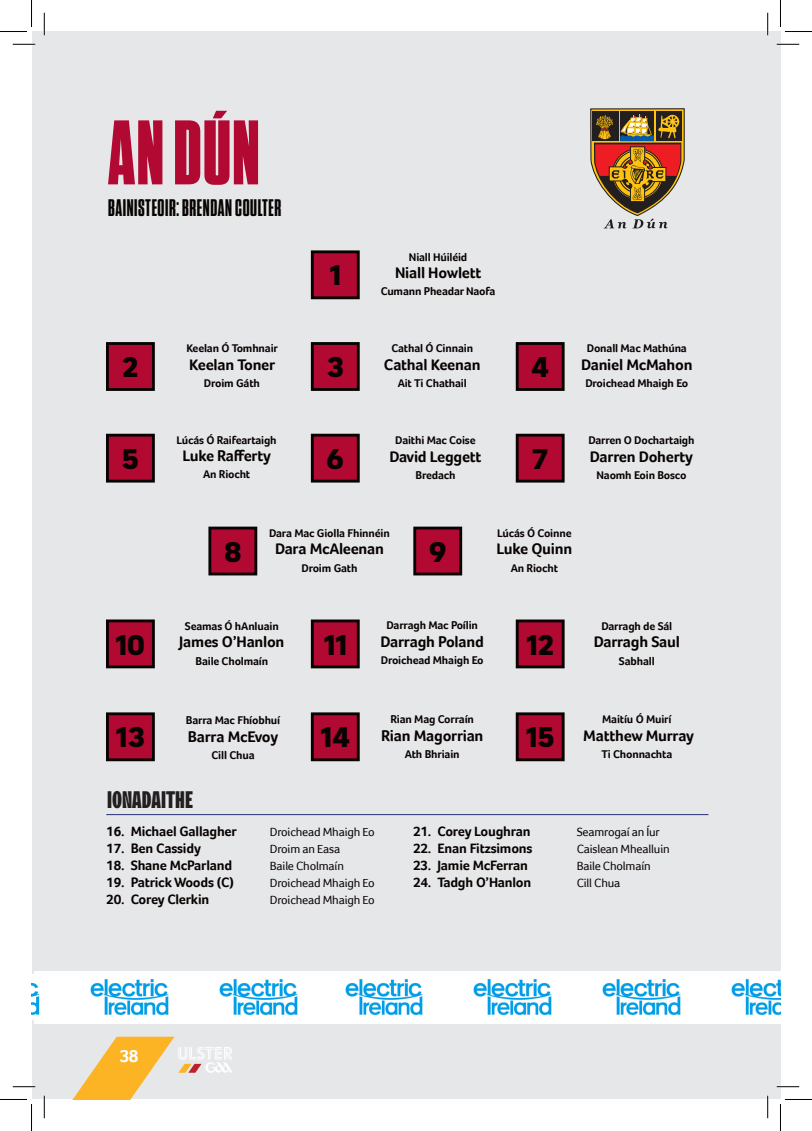
<style>
.page{position:relative;width:812px;height:1131px;background:#fff}
.page>*{position:absolute;margin:0;border:0;box-sizing:border-box;transform-origin:0 0}
.t1{font:900 91.35px "Tungsten Condensed";color:#b20932}
.t2{font:900 28.65px "FS Industrie";color:#080302}
.t3{font:700 24px "Tungsten Condensed";letter-spacing:.025em;color:#080302}
.t4{font:900 24px "TT Trailers";color:#231f20}
.t5{font:700 18px "Foco";color:#fff}
.t6{font:700 15.75px "Foco";letter-spacing:-.015em;color:#080302}
.t7{font:700 13.95px "Foco";letter-spacing:-.015em;color:#080302}
.t8{font:12.15px "Foco";letter-spacing:-.015em;color:#080302}
.t9{font:700 11.55px "Foco";letter-spacing:-.015em;color:#080302}
</style>
<div class="page">
<div style="left:32px;top:32px;width:748px;height:1067px;background:#e6e7e9"></div>
<div style="left:767px;top:970px;width:13px;height:53px;background:#fff"></div>
<div style="left:35px;top:970px;width:732px;height:53px;background:#fff"></div>
<div style="left:515px;top:712px;width:49px;height:49px;background:#b20932;border:3px solid #080302"></div>
<div style="left:515px;top:433px;width:49px;height:49px;background:#b20932;border:3px solid #080302"></div>
<div style="left:515px;top:342px;width:49px;height:49px;background:#b20932;border:3px solid #080302"></div>
<div style="left:515px;top:619px;width:49px;height:49px;background:#b20932;border:3px solid #080302"></div>
<div style="left:413px;top:526px;width:49px;height:49px;background:#b20932;border:3px solid #080302"></div>
<div style="left:311px;top:712px;width:48px;height:49px;background:#b20932;border:3px solid #080302"></div>
<div style="left:311px;top:433px;width:48px;height:49px;background:#b20932;border:3px solid #080302"></div>
<div style="left:311px;top:342px;width:48px;height:49px;background:#b20932;border:3px solid #080302"></div>
<div style="left:311px;top:250px;width:48px;height:49px;background:#b20932;border:3px solid #080302"></div>
<div style="left:311px;top:619px;width:48px;height:49px;background:#b20932;border:3px solid #080302"></div>
<div style="left:208px;top:526px;width:49px;height:49px;background:#b20932;border:3px solid #080302"></div>
<div style="left:106px;top:712px;width:49px;height:49px;background:#b20932;border:3px solid #080302"></div>
<div style="left:106px;top:433px;width:49px;height:49px;background:#b20932;border:3px solid #080302"></div>
<div style="left:106px;top:342px;width:49px;height:49px;background:#b20932;border:3px solid #080302"></div>
<div style="left:106px;top:619px;width:49px;height:49px;background:#b20932;border:3px solid #080302"></div>
<hr style="left:106px;top:814px;width:602px;height:1px;background:#232f71">
<svg style="left:590px;top:108px;width:94px;height:120px"></svg>
<img style="left:32px;top:974px;width:8px;height:44px">
<img style="left:473px;top:978px;width:79px;height:38px">
<img style="left:345px;top:978px;width:78px;height:38px">
<img style="left:90px;top:978px;width:79px;height:38px">
<img style="left:602px;top:978px;width:79px;height:38px">
<img style="left:219px;top:978px;width:79px;height:38px">
<img style="left:731px;top:978px;width:49px;height:38px">
<svg style="left:73px;top:1036px;width:159px;height:63px"></svg>
<hr style="left:13px;top:43px;width:22px;height:2px;background:#fff">
<hr style="left:776px;top:43px;width:23px;height:2px;background:#fff">
<hr style="left:13px;top:1085px;width:22px;height:2px;background:#fff">
<hr style="left:776px;top:1085px;width:23px;height:2px;background:#fff">
<hr style="left:43px;top:13px;width:2px;height:22px;background:#fff">
<hr style="left:43px;top:1095px;width:2px;height:22px;background:#fff">
<hr style="left:766px;top:13px;width:2px;height:22px;background:#fff">
<hr style="left:766px;top:1095px;width:2px;height:22px;background:#fff">
<svg style="left:13px;top:44px;width:22px;height:1px"></svg>
<svg style="left:776px;top:44px;width:23px;height:1px"></svg>
<svg style="left:13px;top:1086px;width:22px;height:1px"></svg>
<svg style="left:776px;top:1086px;width:23px;height:1px"></svg>
<svg style="left:44px;top:13px;width:1px;height:22px"></svg>
<svg style="left:44px;top:1095px;width:1px;height:22px"></svg>
<svg style="left:767px;top:13px;width:1px;height:22px"></svg>
<svg style="left:767px;top:1095px;width:1px;height:22px"></svg>
<svg style="left:0;top:0;width:32px;height:32px"></svg>
<svg style="left:0;top:1099px;width:32px;height:31px"></svg>
<svg style="left:780px;top:0;width:31px;height:32px"></svg>
<svg style="left:780px;top:1098px;width:31px;height:32px"></svg>
<h1 class="t1" style="left:108px;top:106px;width:152px">AN DÚN</h1>
<h3 class="t3" style="left:108px;top:196px;width:175px">BAINISTEOIR: BRENDAN COULTER</h3>
<h2 class="t2" style="left:122px;top:349px;width:18px">2</h2>
<p class="t9" style="left:186px;top:342px;width:93px">Keelan Ó Tomhnair</p>
<h3 class="t6" style="left:189px;top:355px;width:87px">Keelan Toner</h3>
<p class="t9" style="left:204px;top:376px;width:58px">Droim Gáth</p>
<h2 class="t2" style="left:329px;top:256px;width:13px">1</h2>
<p class="t9" style="left:409px;top:250px;width:60px">Niall Húiléid</p>
<h3 class="t6" style="left:395px;top:263px;width:88px">Niall Howlett</h3>
<p class="t9" style="left:380px;top:285px;width:116px">Cumann Pheadar Naofa</p>
<p class="t9" style="left:391px;top:342px;width:83px">Cathal Ó Cinnain</p>
<h3 class="t6" style="left:384px;top:355px;width:98px">Cathal Keenan</h3>
<p class="t9" style="left:397px;top:376px;width:71px">Ait Ti Chathail</p>
<h2 class="t2" style="left:326px;top:349px;width:19px">3</h2>
<h2 class="t2" style="left:531px;top:349px;width:20px">4</h2>
<p class="t9" style="left:176px;top:433px;width:102px">Lúcás Ó Raifeartaigh</p>
<h3 class="t6" style="left:182px;top:446px;width:90px">Luke Rafferty</h3>
<p class="t9" style="left:203px;top:467px;width:49px">An Riocht</p>
<p class="t9" style="left:395px;top:433px;width:82px">Daithi Mac Coise</p>
<h3 class="t6" style="left:389px;top:447px;width:94px">David Leggett</h3>
<p class="t9" style="left:415px;top:468px;width:41px">Bredach</p>
<h2 class="t2" style="left:122px;top:440px;width:19px">5</h2>
<h2 class="t2" style="left:326px;top:440px;width:19px">6</h2>
<h2 class="t2" style="left:532px;top:440px;width:17px">7</h2>
<p class="t9" style="left:586px;top:342px;width:101px">Donall Mac Mathúna</p>
<h3 class="t6" style="left:581px;top:355px;width:113px">Daniel McMahon</h3>
<p class="t9" style="left:585px;top:376px;width:104px">Droichead Mhaigh Eo</p>
<p class="t9" style="left:588px;top:433px;width:108px">Darren O Dochartaigh</p>
<h3 class="t6" style="left:590px;top:447px;width:104px">Darren Doherty</h3>
<p class="t9" style="left:596px;top:468px;width:91px">Naomh Eoin Bosco</p>
<p class="t9" style="left:269px;top:526px;width:122px">Dara Mac Giolla Fhinnéin</p>
<h3 class="t6" style="left:275px;top:539px;width:110px">Dara McAleenan</h3>
<p class="t9" style="left:301px;top:561px;width:58px">Droim Gath</p>
<h2 class="t2" style="left:224px;top:533px;width:19px">8</h2>
<h2 class="t2" style="left:428px;top:533px;width:19px">9</h2>
<p class="t9" style="left:497px;top:526px;width:76px">Lúcás Ó Coinne</p>
<h3 class="t6" style="left:496px;top:539px;width:77px">Luke Quinn</h3>
<p class="t9" style="left:510px;top:561px;width:49px">An Riocht</p>
<h2 class="t2" style="left:115px;top:626px;width:31px">10</h2>
<p class="t9" style="left:185px;top:619px;width:95px">Seamas Ó hAnluain</p>
<h3 class="t6" style="left:179px;top:632px;width:107px">James O’Hanlon</h3>
<p class="t9" style="left:195px;top:653px;width:74px">Baile Cholmaín</p>
<h2 class="t2" style="left:323px;top:626px;width:25px">11</h2>
<p class="t9" style="left:386px;top:618px;width:93px">Darragh Mac Poílin</p>
<h3 class="t6" style="left:380px;top:632px;width:105px">Darragh Poland</h3>
<p class="t9" style="left:381px;top:653px;width:104px">Droichead Mhaigh Eo</p>
<h2 class="t2" style="left:526px;top:626px;width:29px">12</h2>
<p class="t9" style="left:601px;top:619px;width:72px">Darragh de Sál</p>
<h3 class="t6" style="left:593px;top:632px;width:87px">Darragh Saul</h3>
<p class="t9" style="left:618px;top:653px;width:37px">Sabhall</p>
<p class="t9" style="left:186px;top:713px;width:96px">Barra Mac Fhíobhuí</p>
<h3 class="t6" style="left:188px;top:726px;width:92px">Barra McEvoy</h3>
<p class="t9" style="left:211px;top:748px;width:45px">Cill Chua</p>
<h2 class="t2" style="left:116px;top:718px;width:30px">13</h2>
<h2 class="t2" style="left:320px;top:718px;width:31px">14</h2>
<p class="t9" style="left:390px;top:712px;width:85px">Rian Mag Corraín</p>
<h3 class="t6" style="left:381px;top:725px;width:104px">Rian Magorrian</h3>
<p class="t9" style="left:405px;top:747px;width:56px">Ath Bhriain</p>
<h2 class="t2" style="left:526px;top:718px;width:30px">15</h2>
<p class="t9" style="left:602px;top:712px;width:71px">Maitíu Ó Muirí</p>
<h3 class="t6" style="left:583px;top:725px;width:112px">Matthew Murray</h3>
<p class="t9" style="left:601px;top:747px;width:72px">Ti Chonnachta</p>
<h3 class="t4" style="left:107px;top:786px;width:87px">IONADAITHE</h3>
<p class="t7" style="left:106px;top:822px;width:132px">16. Michael Gallagher</p>
<p class="t8" style="left:270px;top:824px;width:106px">Droichead Mhaigh Eo</p>
<p class="t7" style="left:106px;top:839px;width:96px">17. Ben Cassidy</p>
<p class="t8" style="left:270px;top:841px;width:72px">Droim an Easa</p>
<p class="t7" style="left:106px;top:856px;width:127px">18. Shane McParland</p>
<p class="t8" style="left:270px;top:858px;width:76px">Baile Cholmaín</p>
<p class="t7" style="left:106px;top:874px;width:129px">19. Patrick Woods (C)</p>
<p class="t8" style="left:270px;top:876px;width:106px">Droichead Mhaigh Eo</p>
<p class="t7" style="left:106px;top:891px;width:104px">20. Corey Clerkin</p>
<p class="t8" style="left:270px;top:893px;width:106px">Droichead Mhaigh Eo</p>
<p class="t7" style="left:413px;top:822px;width:119px">21. Corey Loughran</p>
<p class="t8" style="left:576px;top:824px;width:85px">Seamrogaí an Íur</p>
<p class="t7" style="left:413px;top:839px;width:121px">22. Enan Fitzsimons</p>
<p class="t8" style="left:576px;top:841px;width:94px">Caislean Mhealluin</p>
<p class="t7" style="left:413px;top:856px;width:116px">23. Jamie McFerran</p>
<p class="t8" style="left:576px;top:858px;width:76px">Baile Cholmaín</p>
<p class="t7" style="left:413px;top:874px;width:120px">24. Tadgh O’Hanlon</p>
<p class="t8" style="left:576px;top:876px;width:45px">Cill Chua</p>
<h3 class="t5" style="left:120px;top:1044px;width:20px">38</h3>
</div>
